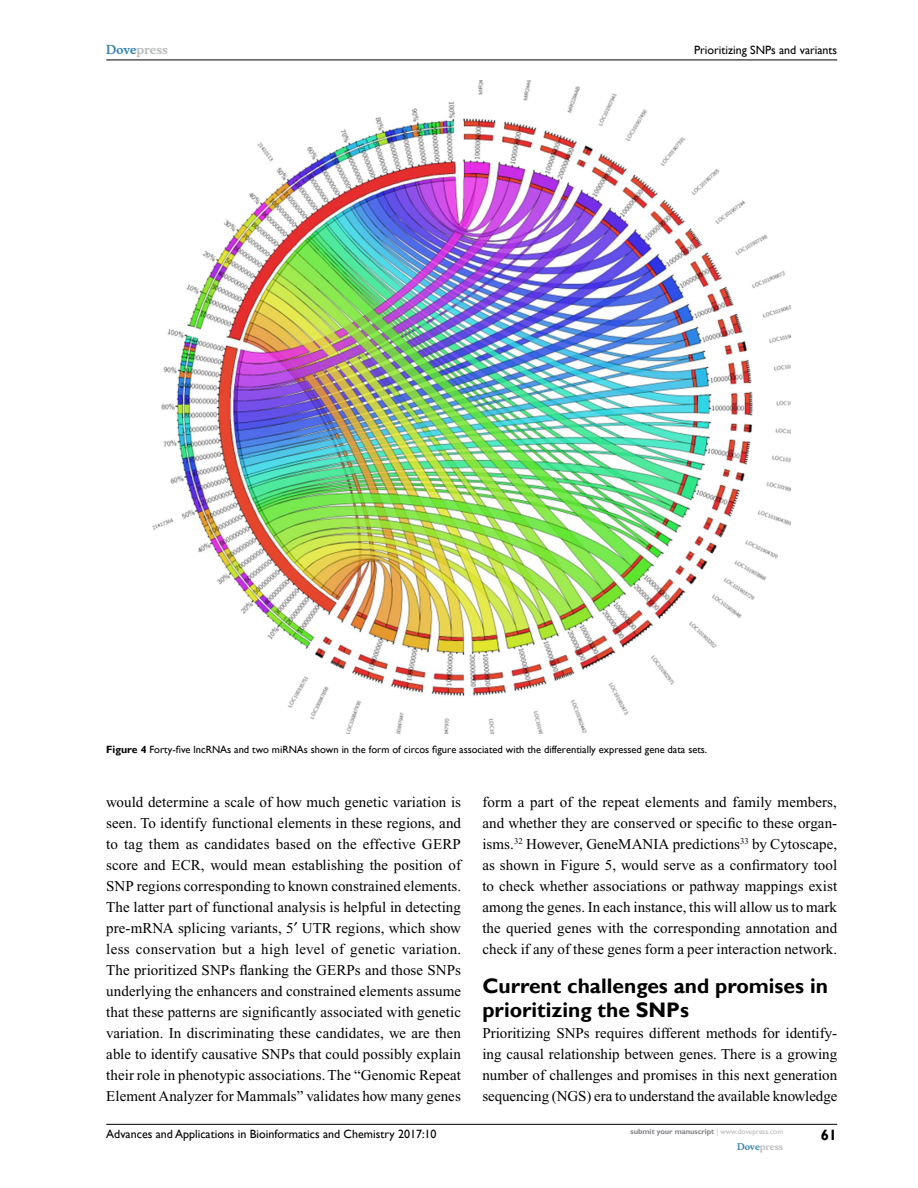
<style>
.page{position:relative;width:918px;height:1188px;background:#fff}
.page>*{position:absolute;margin:0;border:0;box-sizing:border-box;transform-origin:0 0}
.t1{font:700 21px/24px "Gill Sans";color:#000}
.t2{font:15px/21px "Times New Roman";color:#000;text-align:justify}
.t3{font:700 15px "Gill Sans";color:#000}
.t4{font:12px "Gill Sans";color:#000}
.t5{font:700 12px "Musee";color:#b8babc}
.t6{font:10.5px "Gill Sans";color:#000}
.t7{font:700 9px "Musee";color:#b8babc}
.t8{font:700 7.5px "Gill Sans";color:#808285}
.s1{color:#3785ad}
.s2{font-weight:700}
.s3{font-weight:400;color:#b8babc}
</style>
<div class="page">
<hr style="left:106px;top:1124px;width:731px;height:1px;background:#000">
<hr style="left:106px;top:60px;width:731px;height:1px;background:#000">
<img style="left:153px;top:81px;width:638px;height:653px">
<p class="t5" style="left:106px;top:43px;width:63px"><span class="s1">Dove</span>press</p>
<p class="t4" style="left:694px;top:43px;width:145px">Prioritizing SNPs and variants</p>
<p class="t6" style="left:106px;top:743px;width:603px"><span class="s2">Figure 4</span> Forty-five lncRNAs and two miRNAs shown in the form of circos figure associated with the differentially expressed gene data sets.</p>
<p class="t2" style="left:106px;top:791px;width:357px">would determine a scale of how much genetic variation is seen. To identify functional elements in these regions, and to tag them as candidates based on the effective GERP score and ECR, would mean establishing the position of SNP regions corresponding to known constrained elements.<br>The latter part of functional analysis is helpful in detecting pre-mRNA splicing variants, 5 UTR regions, which show less conservation but a high level of genetic variation.<br>The prioritized SNPs flanking the GERPs and those SNPs underlying the enhancers and constrained elements assume that these patterns are significantly associated with genetic variation. In discriminating these candidates, we are then able to identify causative SNPs that could possibly explain their role in phenotypic associations. The “Genomic Repeat Element Analyzer for Mammals” validates how many genes</p>
<p class="t2" style="left:482px;top:791px;width:356px">form a part of the repeat elements and family members, and whether they are conserved or specific to these organ&shy;isms.<sup>32</sup> However, GeneMANIA predictions<sup>33</sup> by Cytoscape, as shown in Figure 5, would serve as a confirmatory tool to check whether associations or pathway mappings exist among the genes. In each instance, this will allow us to mark the queried genes with the corresponding annotation and check if any of these genes form a peer interaction network.</p>
<h1 class="t1" style="left:482px;top:974px;width:347px">Current challenges and promises in prioritizing the SNPs</h1>
<p class="t2" style="left:482px;top:1022px;width:357px">Prioritizing SNPs requires different methods for identify&shy;ing causal relationship between genes. There is a growing number of challenges and promises in this next generation sequencing (NGS) era to understand the available knowledge</p>
<p class="t4" style="left:106px;top:1127px;width:332px">Advances and Applications in Bioinformatics and Chemistry 2017:10</p>
<p class="t8" style="left:631px;top:1127px;width:154px">submit your manuscript <span class="s3">| www.dovepress.com</span></p>
<p class="t7" style="left:737px;top:1141px;width:48px"><span class="s1">Dove</span>press</p>
<p class="t3" style="left:821px;top:1126px;width:18px">61</p>
</div>
